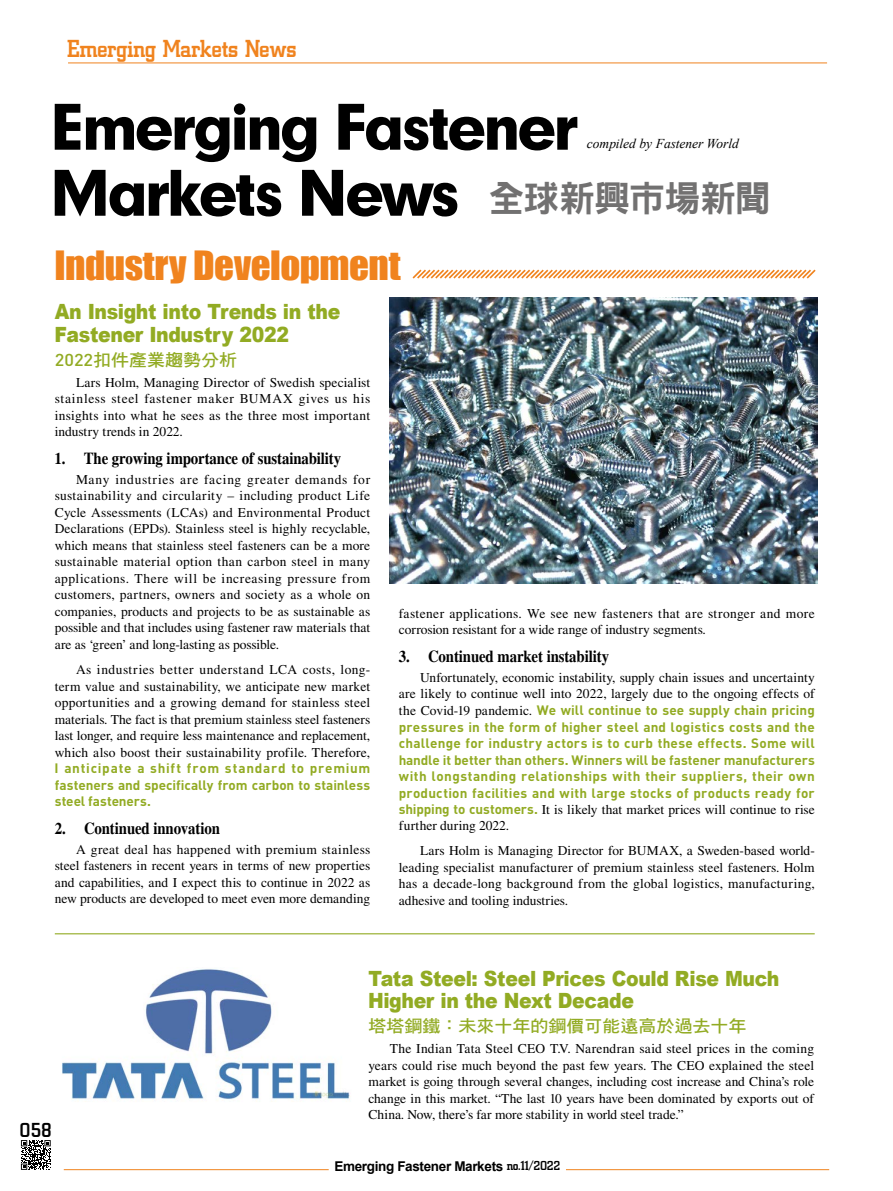
<style>
.page{position:relative;width:893px;height:1191px;background:#fff}
.page>*{position:absolute;margin:0;border:0;box-sizing:border-box;transform-origin:0 0}
.t1{font:60px/66px "Geometric 706 BT Black B";letter-spacing:-.065em;color:#000}
.t2{font:37.05px "Impact";letter-spacing:-.015em;color:#f0831e;scale:1.05 1}
.t3{font:500 25.5px "City D";letter-spacing:-.025em;color:#f0831e}
.t4{font:900 21px/22.5px "Arial";letter-spacing:-.02em;color:#92ab23;scale:.9 1}
.t5{font:500 21px "City D";color:#000}
.t6{font:17.1px "DF Hei Std W7";color:#92ab23;scale:1.05 1}
.t7{font:700 16.5px "Times";letter-spacing:-.01em;color:#000;scale:.9 1}
.t8{font:13.5px/16.5px "Times LT Std";letter-spacing:.005em;color:#000;text-align:justify}
.t9{font:700 13.5px/16.5px "DIN";letter-spacing:.015em;color:#92ab23;text-align:justify}
.t10{font:700 13.5px "Arial";letter-spacing:-.025em;color:#000}
.t11{font:italic 13.5px "Times New Roman";letter-spacing:-.005em;color:#000}
.s1{font-family:"DF Hei Std W9";font-size:36px;color:#727171}
.s2{font-family:"DIN Pro";font-weight:500}
.s3{font-family:"Times LT Std";font-weight:400;color:#000}
.s4{font-family:"DIN";font-weight:700;color:#92ab23}
.s5{font-family:"City D";font-weight:500}
</style>
<div class="page">
<hr style="left:68px;top:63px;width:759px;height:1px;background:#f0831e">
<hr style="left:566px;top:1169px;width:263px;height:1px;background:#f0831e">
<hr style="left:64px;top:1169px;width:265px;height:1px;background:#f0831e">
<svg style="left:21px;top:1140px;width:30px;height:30px"></svg>
<img style="left:389px;top:298px;width:429px;height:285px">
<img style="left:62px;top:969px;width:288px;height:133px">
<svg style="left:412px;top:269px;width:404px;height:10px"></svg>
<hr style="left:55px;top:933px;width:760px;height:1px;background:#92ab23">
<h3 class="t3" style="left:67px;top:35px;width:231px">Emerging Markets News</h3>
<h1 class="t1" style="left:50px;top:92px;width:723px">Emerging Fastener<br>Markets News <span class="s1">全球新興市場新聞</span></h1>
<p class="t11" style="left:587px;top:134px;width:153px">compiled by Fastener World</p>
<h2 class="t2" style="left:54px;top:236px;width:331px">Industry Development</h2>
<h3 class="t4" style="left:55px;top:300px;width:319px">An Insight into Trends in the<br>Fastener Industry 2022</h3>
<p class="t6" style="left:55px;top:350px;width:175px"><span class="s2">2022</span>扣件產業趨勢分析</p>
<p class="t8" style="left:55px;top:374px;width:317px;text-indent:21px">Lars Holm, Managing Director of Swedish specialist stainless steel fastener maker BUMAX gives us his insights into what he sees as the three most important industry trends in 2022.</p>
<p class="t7" style="left:55px;top:448px;width:320px">1. The growing importance of sustainability</p>
<p class="t8" style="left:55px;top:471px;width:317px;text-indent:21px">Many industries are facing greater demands for sustainability and circularity – including product Life Cycle Assessments (LCAs) and Environmental Product Declarations (EPDs). Stainless steel is highly recyclable, which means that stainless steel fasteners can be a more sustainable material option than carbon steel in many applications. There will be increasing pressure from customers, partners, owners and society as a whole on companies, products and projects to be as sustainable as possible and that includes using fastener raw materials that are as ‘green’ and long-lasting as possible.</p>
<p class="t8" style="left:55px;top:661px;width:317px;text-indent:21px">As industries better understand LCA costs, long&shy;term value and sustainability, we anticipate new market opportunities and a growing demand for stainless steel materials. The fact is that premium stainless steel fasteners last longer, and require less maintenance and replacement, which also boost their sustainability profile. Therefore,</p>
<p class="t9" style="left:55px;top:759px;width:317px">I anticipate a shift from standard to premium fasteners and specifically from carbon to stainless steel fasteners.</p>
<p class="t7" style="left:55px;top:818px;width:185px">2. Continued innovation</p>
<p class="t8" style="left:55px;top:840px;width:317px;text-indent:21px">A great deal has happened with premium stainless steel fasteners in recent years in terms of new properties and capabilities, and I expect this to continue in 2022 as new products are developed to meet even more demanding</p>
<p class="t8" style="left:399px;top:605px;width:417px">fastener applications. We see new fasteners that are stronger and more corrosion resistant for a wide range of industry segments.</p>
<p class="t7" style="left:399px;top:646px;width:235px">3. Continued market instability</p>
<p class="t8" style="left:399px;top:669px;width:417px;text-align:right">Unfortunately, economic instability, supply chain issues and uncertainty<br>are likely to continue well into 2022, largely due to the ongoing effects of</p>
<p class="t9" style="left:399px;top:701px;width:418px"><span class="s3">the Covid-19 pandemic.</span> We will continue to see supply chain pricing pressures in the form of higher steel and logistics costs and the challenge for industry actors is to curb these effects. Some will handle it better than others. Winners will be fastener manufacturers with longstanding relationships with their suppliers, their own production facilities and with large stocks of products ready for</p>
<p class="t8" style="left:399px;top:801px;width:417px"><span class="s4">shipping to customers.</span> It is likely that market prices will continue to rise further during 2022.</p>
<p class="t8" style="left:399px;top:842px;width:418px;text-indent:21px">Lars Holm is Managing Director for BUMAX, a Sweden-based world&shy;leading specialist manufacturer of premium stainless steel fasteners. Holm has a decade-long background from the global logistics, manufacturing, adhesive and tooling industries.</p>
<h3 class="t5" style="left:20px;top:1119px;width:34px">058</h3>
<h3 class="t4" style="left:368px;top:966px;width:458px">Tata Steel: Steel Prices Could Rise Much<br>Higher in the Next Decade</h3>
<p class="t6" style="left:368px;top:1016px;width:362px">塔塔鋼鐵：未來十年的鋼價可能遠高於過去十年</p>
<p class="t8" style="left:368px;top:1040px;width:447px;text-indent:21px">The Indian Tata Steel CEO T.V. Narendran said steel prices in the coming years could rise much beyond the past few years. The CEO explained the steel market is going through several changes, including cost increase and China’s role change in this market. “The last 10 years have been dominated by exports out of China. Now, there’s far more stability in world steel trade.”</p>
<p class="t10" style="left:334px;top:1156px;width:227px">Emerging Fastener Markets <span class="s5">no.11/2022</span></p>
</div>
